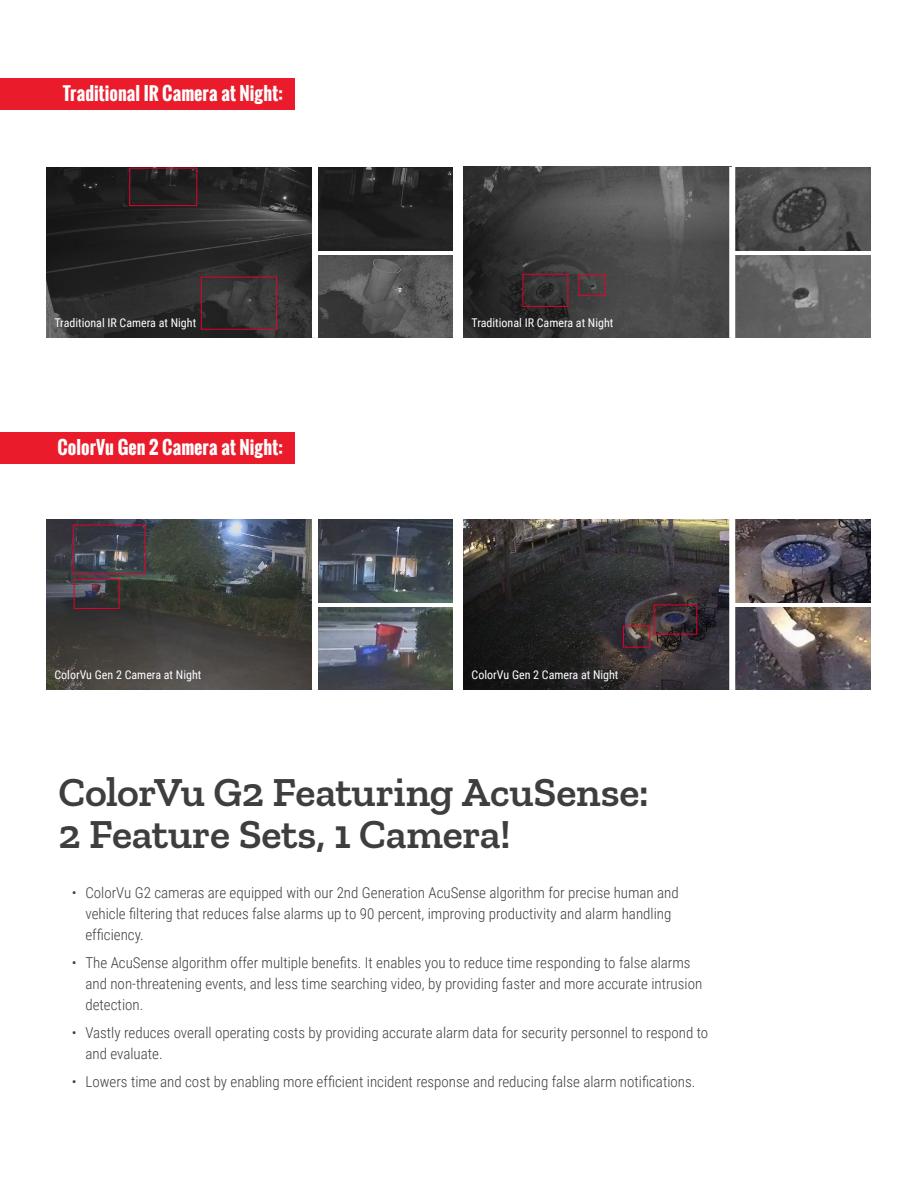
<style>
.page{position:relative;width:918px;height:1188px;background:#fff}
.page>*{position:absolute;margin:0;border:0;box-sizing:border-box;transform-origin:0 0}
.t1{font:600 42px/42px "Zilla Slab";letter-spacing:-.01em;color:#3e3e3f}
.t2{font:700 18px "Oswald";letter-spacing:.005em;color:#fff}
.t3{font:300 15px/21px "Roboto Condensed";color:#3e3e3f}
.t4{font:12px "Roboto Condensed";color:#fff}
</style>
<div class="page">
<svg style="left:464px;top:519px;width:265px;height:171px;background:#333131"></svg>
<img style="left:735px;top:607px;width:135px;height:83px">
<img style="left:735px;top:519px;width:135px;height:83px">
<div style="left:654px;top:604px;width:43px;height:31px;border:1px solid #e4002b"></div>
<div style="left:623px;top:626px;width:27px;height:22px;border:1px solid #e4002b"></div>
<svg style="left:46px;top:519px;width:266px;height:171px;background:#434545"></svg>
<img style="left:318px;top:607px;width:135px;height:83px">
<img style="left:318px;top:519px;width:135px;height:83px">
<div style="left:74px;top:579px;width:46px;height:30px;border:1px solid #e4002b"></div>
<div style="left:73px;top:525px;width:72px;height:49px;border:1px solid #e4002b"></div>
<svg style="left:464px;top:167px;width:265px;height:171px;background:#444"></svg>
<img style="left:735px;top:255px;width:135px;height:83px">
<img style="left:735px;top:167px;width:135px;height:83px">
<div style="left:522px;top:274px;width:46px;height:33px;border:1px solid #e4002b"></div>
<div style="left:578px;top:274px;width:28px;height:22px;border:1px solid #e4002b"></div>
<svg style="left:46px;top:167px;width:266px;height:171px;background:#292929"></svg>
<img style="left:318px;top:255px;width:135px;height:83px">
<img style="left:318px;top:167px;width:135px;height:83px">
<div style="left:201px;top:277px;width:76px;height:53px;border:1px solid #e4002b"></div>
<div style="left:129px;top:168px;width:68px;height:38px;border:1px solid #e4002b"></div>
<div style="left:0;top:78px;width:295px;height:31px;background:#ea1c2b"></div>
<div style="left:0;top:432px;width:295px;height:31px;background:#ea1c2b"></div>
<p class="t2" style="left:63px;top:80px;width:222px">Traditional IR Camera at Night:</p>
<p class="t4" style="left:54px;top:314px;width:143px">Traditional IR Camera at Night</p>
<p class="t4" style="left:472px;top:314px;width:143px">Traditional IR Camera at Night</p>
<p class="t2" style="left:58px;top:434px;width:227px">ColorVu Gen 2 Camera at Night:</p>
<p class="t4" style="left:54px;top:666px;width:148px">ColorVu Gen 2 Camera at Night</p>
<p class="t4" style="left:472px;top:666px;width:148px">ColorVu Gen 2 Camera at Night</p>
<p class="t1" style="left:58px;top:771px;width:592px">ColorVu G2 Featuring AcuSense:<br>2 Feature Sets, 1 Camera!</p>
<p class="t3" style="left:85px;top:882px;width:595px;text-indent:-14px">• ColorVu G2 cameras are equipped with our 2nd Generation AcuSense algorithm for precise human and vehicle filtering that reduces false alarms up to 90 percent, improving productivity and alarm handling efficiency.</p>
<p class="t3" style="left:85px;top:952px;width:618px;text-indent:-14px">• The AcuSense algorithm offer multiple benefits. It enables you to reduce time responding to false alarms and non-threatening events, and less time searching video, by providing faster and more accurate intrusion detection.</p>
<p class="t3" style="left:85px;top:1021px;width:624px;text-indent:-14px">• Vastly reduces overall operating costs by providing accurate alarm data for security personnel to respond to and evaluate.</p>
<p class="t3" style="left:72px;top:1070px;width:625px">• Lowers time and cost by enabling more efficient incident response and reducing false alarm notifications.</p>
</div>
